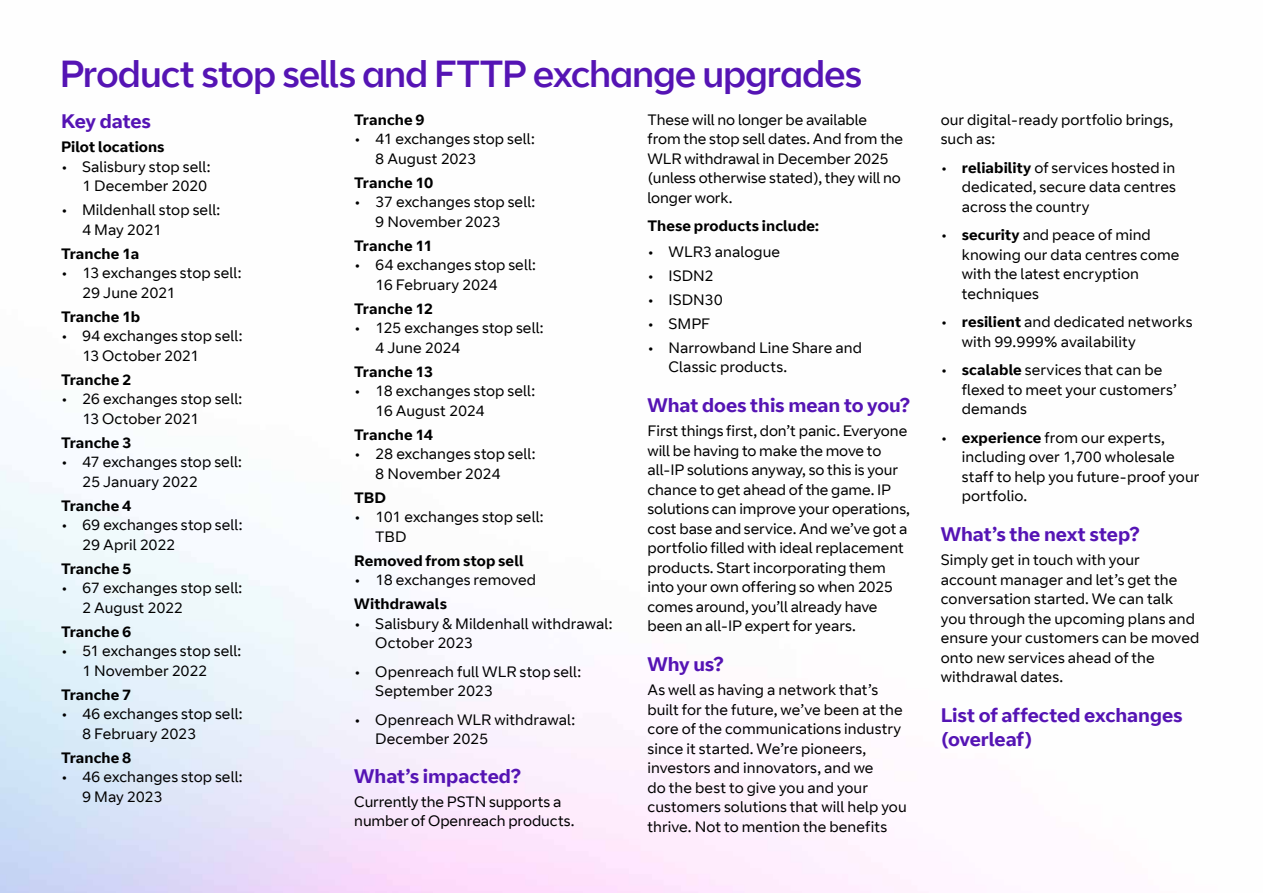
<style>
.page{position:relative;width:1263px;height:893px;background:#fff}
.page>*{position:absolute;margin:0;border:0;box-sizing:border-box;transform-origin:0 0}
.t1{font:37.5px "BT Curve Headline";letter-spacing:-.015em;color:#5514b4}
.t2{font:700 19.5px/23.4px "BT Curve";letter-spacing:-.005em;color:#5514b4}
.t3{font:15px/19.5px "BT Curve";color:#000}
.t4{font:700 15px "BT Curve";letter-spacing:.005em;color:#000}
.s1{font-weight:700}
</style>
<div class="page">
<h1 class="t1" style="left:60px;top:51px;width:804px">Product stop sells and FTTP exchange upgrades</h1>
<h2 class="t2" style="left:61px;top:110px;width:91px">Key dates</h2>
<p class="t4" style="left:61px;top:138px;width:105px">Pilot locations</p>
<p class="t3" style="left:61px;top:157px;width:151px;text-align:right">• Salisbury stop sell:<br>1 December 2020</p>
<p class="t3" style="left:82px;top:201px;width:140px;text-indent:-21px">• Mildenhall stop sell:<br>4 May 2021</p>
<p class="t4" style="left:61px;top:244px;width:80px">Tranche 1a</p>
<p class="t3" style="left:82px;top:264px;width:161px;text-indent:-21px">• 13 exchanges stop sell:<br>29 June 2021</p>
<p class="t4" style="left:61px;top:307px;width:81px">Tranche 1b</p>
<p class="t3" style="left:82px;top:327px;width:162px;text-indent:-21px">• 94 exchanges stop sell:<br>13 October 2021</p>
<p class="t4" style="left:61px;top:370px;width:72px">Tranche 2</p>
<p class="t3" style="left:82px;top:390px;width:162px;text-indent:-21px">• 26 exchanges stop sell:<br>13 October 2021</p>
<p class="t4" style="left:61px;top:433px;width:72px">Tranche 3</p>
<p class="t3" style="left:82px;top:453px;width:161px;text-indent:-21px">• 47 exchanges stop sell:<br>25 January 2022</p>
<p class="t4" style="left:61px;top:496px;width:72px">Tranche 4</p>
<p class="t3" style="left:82px;top:516px;width:162px;text-indent:-21px">• 69 exchanges stop sell:<br>29 April 2022</p>
<p class="t4" style="left:61px;top:559px;width:72px">Tranche 5</p>
<p class="t3" style="left:82px;top:579px;width:162px;text-indent:-21px">• 67 exchanges stop sell:<br>2 August 2022</p>
<p class="t4" style="left:61px;top:622px;width:72px">Tranche 6</p>
<p class="t3" style="left:82px;top:642px;width:161px;text-indent:-21px">• 51 exchanges stop sell:<br>1 November 2022</p>
<p class="t4" style="left:61px;top:685px;width:72px">Tranche 7</p>
<p class="t3" style="left:82px;top:705px;width:162px;text-indent:-21px">• 46 exchanges stop sell:<br>8 February 2023</p>
<p class="t4" style="left:61px;top:748px;width:72px">Tranche 8</p>
<p class="t3" style="left:82px;top:768px;width:162px;text-indent:-21px">• 46 exchanges stop sell:<br>9 May 2023</p>
<p class="t4" style="left:354px;top:110px;width:72px">Tranche 9</p>
<p class="t3" style="left:375px;top:130px;width:161px;text-indent:-21px">• 41 exchanges stop sell:<br>8 August 2023</p>
<p class="t4" style="left:354px;top:173px;width:81px">Tranche 10</p>
<p class="t3" style="left:375px;top:193px;width:161px;text-indent:-21px">• 37 exchanges stop sell:<br>9 November 2023</p>
<p class="t4" style="left:354px;top:236px;width:80px">Tranche 11</p>
<p class="t3" style="left:375px;top:256px;width:162px;text-indent:-21px">• 64 exchanges stop sell:<br>16 February 2024</p>
<p class="t4" style="left:354px;top:299px;width:80px">Tranche 12</p>
<p class="t3" style="left:375px;top:319px;width:170px;text-indent:-21px">• 125 exchanges stop sell:<br>4 June 2024</p>
<p class="t4" style="left:354px;top:362px;width:80px">Tranche 13</p>
<p class="t3" style="left:375px;top:382px;width:161px;text-indent:-21px">• 18 exchanges stop sell:<br>16 August 2024</p>
<p class="t4" style="left:354px;top:425px;width:80px">Tranche 14</p>
<p class="t3" style="left:375px;top:445px;width:162px;text-indent:-21px">• 28 exchanges stop sell:<br>8 November 2024</p>
<p class="t4" style="left:354px;top:488px;width:33px">TBD</p>
<p class="t3" style="left:375px;top:508px;width:170px;text-indent:-21px">• 101 exchanges stop sell:<br>TBD</p>
<p class="t4" style="left:354px;top:551px;width:171px">Removed from stop sell</p>
<p class="t3" style="left:354px;top:571px;width:183px">• 18 exchanges removed</p>
<p class="t4" style="left:354px;top:595px;width:94px">Withdrawals</p>
<p class="t3" style="left:375px;top:614px;width:239px;text-indent:-21px">• Salisbury &amp; Mildenhall withdrawal:<br>October 2023</p>
<p class="t3" style="left:375px;top:662px;width:207px;text-indent:-21px">• Openreach full WLR stop sell:<br>September 2023</p>
<p class="t3" style="left:375px;top:710px;width:201px;text-indent:-21px">• Openreach WLR withdrawal:<br>December 2025</p>
<h2 class="t2" style="left:354px;top:765px;width:168px">What’s impacted?</h2>
<p class="t3" style="left:354px;top:792px;width:222px">Currently the PSTN supports a number of Openreach products.</p>
<p class="t3" style="left:647px;top:110px;width:257px">These will no longer be available from the stop sell dates. And from the<br>WLR withdrawal in December 2025 (unless otherwise stated), they will no longer work.</p>
<p class="t4" style="left:647px;top:217px;width:173px">These products include:</p>
<p class="t3" style="left:647px;top:242px;width:134px">• WLR3 analogue</p>
<p class="t3" style="left:647px;top:266px;width:68px">• ISDN2</p>
<p class="t3" style="left:647px;top:290px;width:77px">• ISDN30</p>
<p class="t3" style="left:647px;top:314px;width:64px">• SMPF</p>
<p class="t3" style="left:668px;top:338px;width:195px;text-indent:-21px">• Narrowband Line Share and<br>Classic products.</p>
<h2 class="t2" style="left:647px;top:394px;width:264px">What does this mean to you?</h2>
<p class="t3" style="left:647px;top:422px;width:264px">First things first, don’t panic. Everyone will be having to make the move to all-IP solutions anyway, so this is your chance to get ahead of the game. IP solutions can improve your operations, cost base and service. And we’ve got a portfolio filled with ideal replacement products. Start incorporating them into your own offering so when 2025 comes around, you’ll already have been an all-IP expert for years.</p>
<h2 class="t2" style="left:647px;top:653px;width:77px">Why us?</h2>
<p class="t3" style="left:647px;top:681px;width:261px">As well as having a network that’s built for the future, we’ve been at the core of the communications industry since it started. We’re pioneers, investors and innovators, and we<br>do the best to give you and your customers solutions that will help you thrive. Not to mention the benefits</p>
<p class="t3" style="left:941px;top:110px;width:234px">our digital-ready portfolio brings, such as:</p>
<p class="t3" style="left:962px;top:158px;width:216px;text-align:justify;text-indent:-21px">• <span class="s1">reliability</span> of services hosted in dedicated, secure data centres across the country</p>
<p class="t3" style="left:962px;top:226px;width:219px;text-indent:-21px">• <span class="s1">security</span> and peace of mind knowing our data centres come with the latest encryption techniques</p>
<p class="t3" style="left:962px;top:313px;width:232px;text-indent:-21px">• <span class="s1">resilient</span> and dedicated networks with 99.999% availability</p>
<p class="t3" style="left:962px;top:361px;width:217px;text-indent:-21px">• <span class="s1">scalable</span> services that can be flexed to meet your customers’ demands</p>
<p class="t3" style="left:962px;top:428px;width:239px;text-indent:-21px">• <span class="s1">experience</span> from our experts, including over 1,700 wholesale staff to help you future-proof your portfolio.</p>
<h2 class="t2" style="left:941px;top:523px;width:200px">What’s the next step?</h2>
<p class="t3" style="left:941px;top:551px;width:260px">Simply get in touch with your account manager and let’s get the conversation started. We can talk you through the upcoming plans and ensure your customers can be moved onto new services ahead of the withdrawal dates.</p>
<h2 class="t2" style="left:941px;top:704px;width:243px">List of affected exchanges (overleaf)</h2>
</div>
